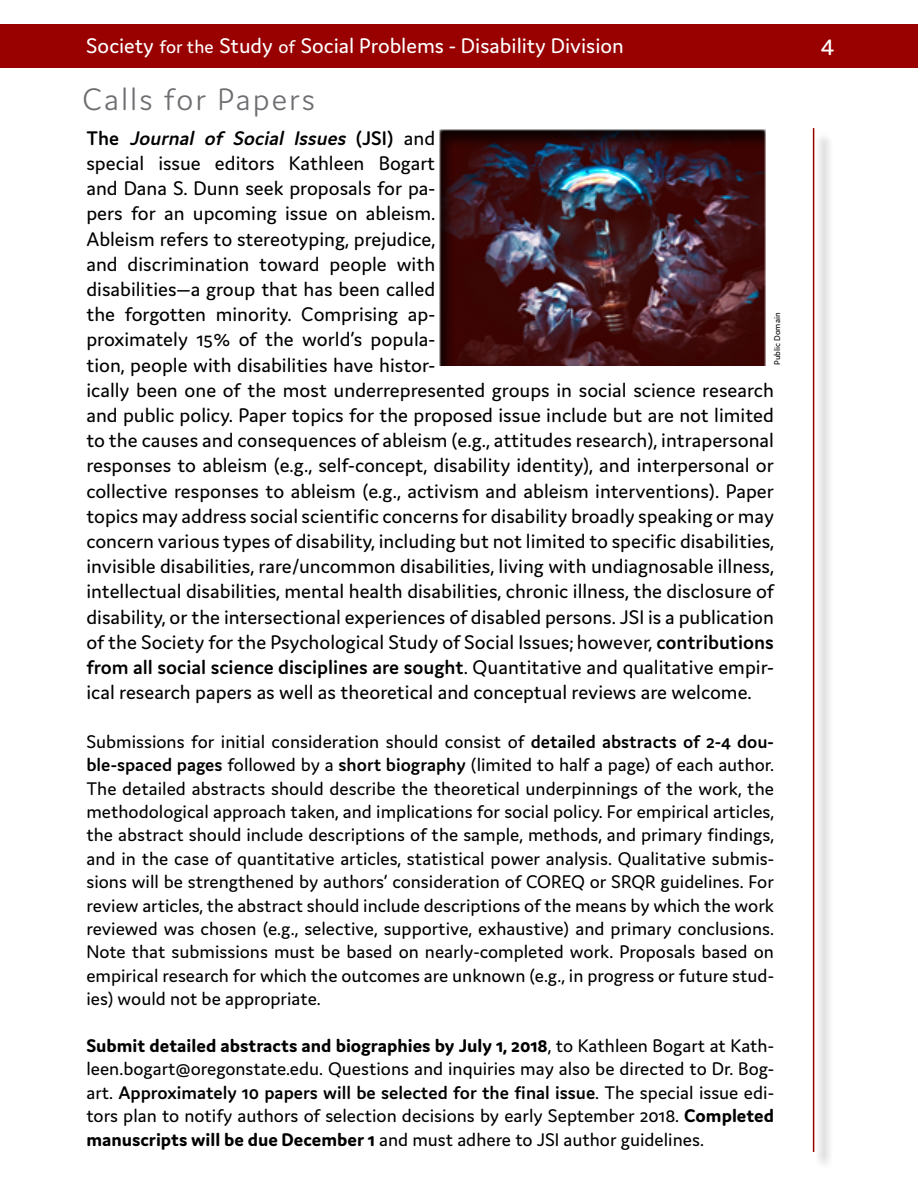
<style>
.page{position:relative;width:918px;height:1188px;background:#fff}
.page>*{position:absolute;margin:0;border:0;box-sizing:border-box;transform-origin:0 0}
.t1{font:300 33px "Domus";letter-spacing:.06em;color:#6d6e71}
.t2{font:27px "Domus";color:#fff}
.t3{font:22.5px "Domus";color:#fff}
.t4{font:21px/25.2px "Domus";color:#000}
.t5{font:19.5px/23.4px "Domus";color:#000;text-align:justify}
.t6{font:9px "Domus";color:#000}
.s1{font-size:19.5px}
.s2{font-weight:600}
.s3{font-weight:600;font-style:italic}
.s4{font-weight:700}
</style>
<div class="page">
<div style="left:0;top:24px;width:918px;height:44px;background:#900"></div>
<div style="left:423px;top:118px;width:357px;height:250px;background:#000;opacity:.75"></div>
<div style="left:815px;top:131px;width:18px;height:1039px;background:#000;opacity:.75"></div>
<hr style="left:813px;top:128px;width:1px;height:1024px;background:#900">
<p class="t3" style="left:86px;top:33px;width:539px">Society <span class="s1">for the</span> Study <span class="s1">of</span> Social Problems - Disability Division</p>
<p class="t2" style="left:821px;top:29px;width:15px">4</p>
<h1 class="t1" style="left:82px;top:81px;width:234px">Calls for Papers</h1>
<p class="t4" style="left:86px;top:125px;width:689px"><span class="s2">T h e</span> <span class="s3">Journal of Social Issues</span> <span class="s2">( J S I )</span> a n d<br>special issue editors Kathleen Bogart<br>and Dana S. Dunn seek proposals for pa-<br>pers for an upcoming issue on ableism.<br>Ableism refers to stereotyping, prejudice,<br>and discrimination toward people with<br>disabilities—a group that has been called<br>the forgotten minority. Comprising ap-<br>proximately 15% of the world’s popula-<br>tion, people with disabilities have histor-<br>ically been one of the most underrepresented groups in social science research and public policy. Paper topics for the proposed issue include but are not limited to the causes and consequences of ableism (e.g., attitudes research), intrapersonal responses to ableism (e.g., self-concept, disability identity), and interpersonal or collective responses to ableism (e.g., activism and ableism interventions). Paper topics may address social scientific concerns for disability broadly speaking or may concern various types of disability, including but not limited to specific disabilities, invisible disabilities, rare/uncommon disabilities, living with undiagnosable illness, intellectual disabilities, mental health disabilities, chronic illness, the disclosure of disability, or the intersectional experiences of disabled persons. JSI is a publication of the Society for the Psychological Study of Social Issues; however, <span class="s2">contributions from all social science disciplines are sought</span>. Quantitative and qualitative empir&shy;ical research papers as well as theoretical and conceptual reviews are welcome.</p>
<p class="t5" style="left:86px;top:730px;width:689px">Submissions for initial consideration should consist of <span class="s2">detailed abstracts of 2-4 dou&shy;ble-spaced pages</span> followed by a <span class="s2">short biography</span> (limited to half a page) of each author.<br>The detailed abstracts should describe the theoretical underpinnings of the work, the methodological approach taken, and implications for social policy. For empirical articles, the abstract should include descriptions of the sample, methods, and primary findings, and in the case of quantitative articles, statistical power analysis. Qualitative submis&shy;sions will be strengthened by authors’ consideration of COREQ or SRQR guidelines. For review articles, the abstract should include descriptions of the means by which the work reviewed was chosen (e.g., selective, supportive, exhaustive) and primary conclusions.<br>Note that submissions must be based on nearly-completed work. Proposals based on empirical research for which the outcomes are unknown (e.g., in progress or future stud&shy;ies) would not be appropriate.</p>
<p class="t5" style="left:86px;top:1034px;width:689px"><span class="s4">Submit detailed abstracts and biographies by July 1, 2018</span>, to Kathleen Bogart at Kath&shy;leen.bogart@oregonstate.edu. Questions and inquiries may also be directed to Dr. Bog&shy;art. <span class="s2">Approximately 10 papers will be selected for the final issue</span>. The special issue edi&shy;tors plan to notify authors of selection decisions by early September 2018. <span class="s4">Completed manuscripts will be due December 1</span> and must adhere to JSI author guidelines.</p>
<p class="t6" style="left:772px;top:365px;width:54px;rotate:-90deg">Public Domain</p>
</div>
